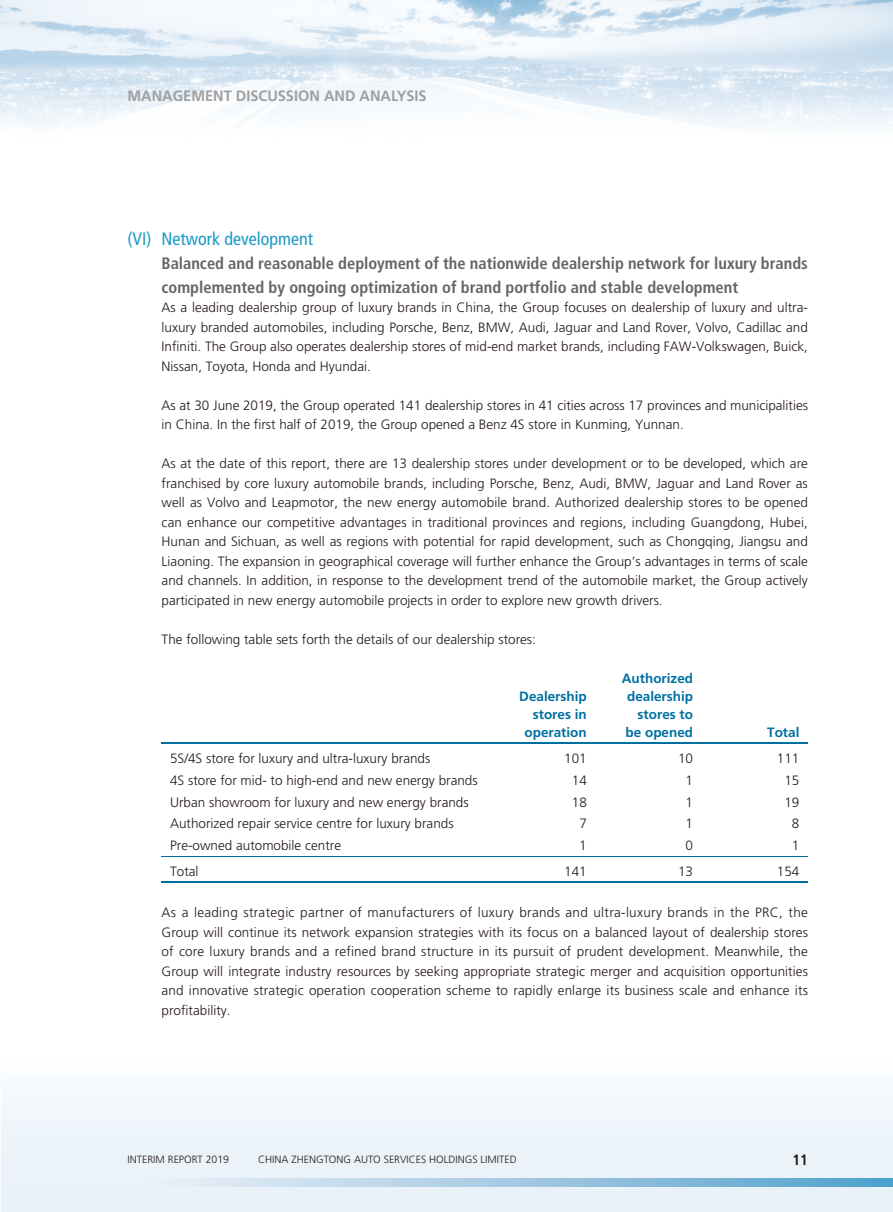
<style>
.page{position:relative;width:893px;height:1212px;background:#fff}
.page>*{position:absolute;margin:0;border:0;box-sizing:border-box;transform-origin:0 0}
.t1{font:condensed 18px "Frutiger LT Std";color:#1d99c8}
.t2{font:700 condensed 16.5px/24px "Frutiger LT Std";color:#666565}
.t3{font:700 15px "Frutiger LT Std";color:#9f9fa0}
.t4{font:700 condensed 15px "Frutiger LT Std";color:#231916}
.t5{font:300 13.5px/19.5px "Frutiger LT Std";color:#231916;text-align:justify}
.t6{font:700 13.5px/18px "Frutiger LT Std";color:#0070a2;text-align:right}
.t7{font:300 10.5px "Frutiger LT Std";color:#231916}
</style>
<div class="page">
<img style="left:0;top:0;width:893px;height:127px">
<div style="left:1px;top:1094px;width:892px;height:118px;background:#ecf4f9"></div>
<img style="left:107px;top:1178px;width:786px;height:8px">
<hr style="left:162px;top:742px;width:327px;height:2px;background:#0070a2">
<hr style="left:489px;top:742px;width:106px;height:2px;background:#0070a2">
<hr style="left:595px;top:742px;width:107px;height:2px;background:#0070a2">
<hr style="left:702px;top:742px;width:106px;height:2px;background:#0070a2">
<hr style="left:162px;top:856px;width:327px;height:1px;background:#0070a2">
<hr style="left:489px;top:856px;width:106px;height:1px;background:#0070a2">
<hr style="left:595px;top:856px;width:107px;height:1px;background:#0070a2">
<hr style="left:702px;top:856px;width:106px;height:1px;background:#0070a2">
<hr style="left:162px;top:881px;width:327px;height:2px;background:#0070a2">
<hr style="left:489px;top:881px;width:106px;height:2px;background:#0070a2">
<hr style="left:595px;top:881px;width:107px;height:2px;background:#0070a2">
<hr style="left:702px;top:881px;width:106px;height:2px;background:#0070a2">
<p class="t3" style="left:128px;top:89px;width:301px">MANAGEMENT DISCUSSION AND ANALYSIS</p>
<h1 class="t1" style="left:128px;top:230px;width:187px">(VI) Network development</h1>
<p class="t2" style="left:162px;top:252px;width:648px">Balanced and reasonable deployment of the nationwide dealership network for luxury brands complemented by ongoing optimization of brand portfolio and stable development</p>
<p class="t5" style="left:162px;top:298px;width:648px">As a leading dealership group of luxury brands in China, the Group focuses on dealership of luxury and ultra&shy;luxury branded automobiles, including Porsche, Benz, BMW, Audi, Jaguar and Land Rover, Volvo, Cadillac and Infiniti. The Group also operates dealership stores of mid-end market brands, including FAW-Volkswagen, Buick, Nissan, Toyota, Honda and Hyundai.</p>
<p class="t5" style="left:162px;top:396px;width:648px">As at 30 June 2019, the Group operated 141 dealership stores in 41 cities across 17 provinces and municipalities in China. In the first half of 2019, the Group opened a Benz 4S store in Kunming, Yunnan.</p>
<p class="t5" style="left:162px;top:454px;width:648px">As at the date of this report, there are 13 dealership stores under development or to be developed, which are franchised by core luxury automobile brands, including Porsche, Benz, Audi, BMW, Jaguar and Land Rover as well as Volvo and Leapmotor, the new energy automobile brand. Authorized dealership stores to be opened can enhance our competitive advantages in traditional provinces and regions, including Guangdong, Hubei, Hunan and Sichuan, as well as regions with potential for rapid development, such as Chongqing, Jiangsu and Liaoning. The expansion in geographical coverage will further enhance the Group’s advantages in terms of scale and channels. In addition, in response to the development trend of the automobile market, the Group actively participated in new energy automobile projects in order to explore new growth drivers.</p>
<p class="t5" style="left:162px;top:630px;width:376px">The following table sets forth the details of our dealership stores:</p>
<p class="t6" style="left:519px;top:688px;width:69px">Dealership stores in operation</p>
<p class="t6" style="left:622px;top:670px;width:73px">Authorized dealership stores to be opened</p>
<p class="t6" style="left:767px;top:724px;width:34px">Total</p>
<p class="t5" style="left:170px;top:750px;width:262px">5S/4S store for luxury and ultra-luxury brands</p>
<p class="t5" style="left:564px;top:750px;width:24px">101</p>
<p class="t5" style="left:678px;top:750px;width:17px">10</p>
<p class="t5" style="left:777px;top:750px;width:24px">111</p>
<p class="t5" style="left:170px;top:771px;width:309px">4S store for mid- to high-end and new energy brands</p>
<p class="t5" style="left:572px;top:771px;width:17px">14</p>
<p class="t5" style="left:686px;top:771px;width:9px">1</p>
<p class="t5" style="left:784px;top:771px;width:17px">15</p>
<p class="t5" style="left:170px;top:793px;width:300px">Urban showroom for luxury and new energy brands</p>
<p class="t5" style="left:572px;top:793px;width:17px">18</p>
<p class="t5" style="left:686px;top:793px;width:9px">1</p>
<p class="t5" style="left:784px;top:793px;width:17px">19</p>
<p class="t5" style="left:170px;top:814px;width:285px">Authorized repair service centre for luxury brands</p>
<p class="t5" style="left:579px;top:814px;width:9px">7</p>
<p class="t5" style="left:686px;top:814px;width:9px">1</p>
<p class="t5" style="left:792px;top:814px;width:9px">8</p>
<p class="t5" style="left:170px;top:836px;width:173px">Pre-owned automobile centre</p>
<p class="t5" style="left:579px;top:836px;width:9px">1</p>
<p class="t5" style="left:686px;top:836px;width:9px">0</p>
<p class="t5" style="left:792px;top:836px;width:9px">1</p>
<p class="t5" style="left:170px;top:862px;width:30px">Total</p>
<p class="t5" style="left:564px;top:862px;width:24px">141</p>
<p class="t5" style="left:678px;top:862px;width:17px">13</p>
<p class="t5" style="left:777px;top:862px;width:24px">154</p>
<p class="t5" style="left:162px;top:903px;width:648px">As a leading strategic partner of manufacturers of luxury brands and ultra-luxury brands in the PRC, the Group will continue its network expansion strategies with its focus on a balanced layout of dealership stores of core luxury brands and a refined brand structure in its pursuit of prudent development. Meanwhile, the Group will integrate industry resources by seeking appropriate strategic merger and acquisition opportunities and innovative strategic operation cooperation scheme to rapidly enlarge its business scale and enhance its profitability.</p>
<p class="t7" style="left:128px;top:1155px;width:103px">INTERIM REPORT 2019</p>
<p class="t7" style="left:258px;top:1155px;width:260px">CHINA ZHENGTONG AUTO SERVICES HOLDINGS LIMITED</p>
<p class="t4" style="left:792px;top:1152px;width:17px">11</p>
</div>
